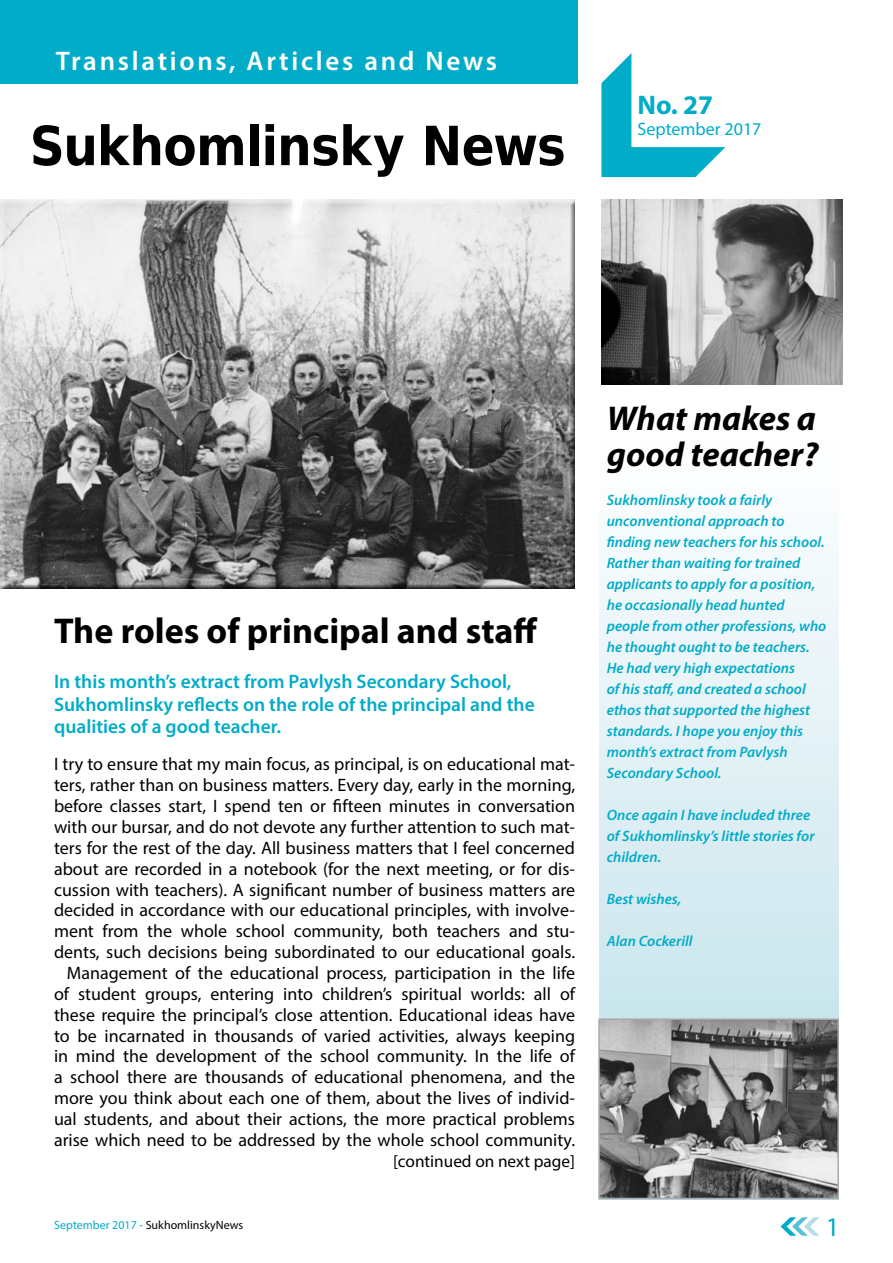
<style>
.page{position:relative;width:893px;height:1263px;background:#fff}
.page>*{position:absolute;margin:0;border:0;box-sizing:border-box;transform-origin:0 0}
._01_Headline{font:700 54px "DejaVu Sans Condensed";letter-spacing:-.015em;color:#000}
._02_Article_Title{font:700 36px "Myriad Pro";color:#000}
._02_Article_Title-2{font:italic 700 34.5px/36px "Myriad Pro";color:#000}
._01a_SubHeadline{font:600 27px "Myriad Pro";letter-spacing:.1em;color:#fff}
.t1{font:700 27px "Myriad Pro";color:#00acc8}
.t2{font:27px "Myriad Pro";color:#00acc8}
._05a_body_text_Intro{font:600 19.5px/22.5px "Myriad Pro";color:#00acc8}
.t3{font:18px/20.9px "Myriad Pro";color:#000;text-align:justify}
.t4{font:18px "Myriad Pro";color:#00acc8}
.t5{font:17.25px "Myriad Pro";color:#000}
._05a_body_text_Intro-2{font:italic 600 15px/21px "Myriad Pro";color:#00acc8}
.t6{font:12px "Myriad Pro";color:#000}
.s1{color:#00acc8}
</style>
<div class="page">
<svg style="left:780px;top:1217px;width:39px;height:19px"></svg>
<svg style="left:599px;top:549px;width:240px;height:469px;background:#dfeff4"></svg>
<div style="left:0;top:0;width:577px;height:83px;background:#00acc8"></div>
<img style="left:601px;top:199px;width:241px;height:185px">
<svg style="left:601px;top:53px;width:124px;height:124px"></svg>
<div style="left:1px;top:200px;width:573px;height:388px;background:#000;opacity:.75"></div>
<img style="left:601px;top:1021px;width:235px;height:175px">
<div style="left:598px;top:1018px;width:241px;height:181px;border:2px solid #a7a9ac"></div>
<p class="_01a_SubHeadline" style="left:56px;top:44px;width:443px">Translations, Articles and News</p>
<p class="_01_Headline" style="left:30px;top:102px;width:538px">Sukhomlinsky News</p>
<p class="t1" style="left:637px;top:87px;width:77px">No. 27</p>
<p class="t4" style="left:637px;top:118px;width:126px">September 2017</p>
<p class="_02_Article_Title" style="left:54px;top:607px;width:485px">The roles of principal and staff</p>
<p class="_05a_body_text_Intro" style="left:54px;top:670px;width:482px">In this month’s extract from Pavlysh Secondary School,<br>Sukhomlinsky reflects on the role of the principal and the qualities of a good teacher.</p>
<p class="t3" style="left:54px;top:754px;width:523px">I try to ensure that my main focus, as principal, is on educational mat&shy;ters, rather than on business matters. Every day, early in the morning, before classes start, I spend ten or fifteen minutes in conversation with our bursar, and do not devote any further attention to such mat&shy;ters for the rest of the day. All business matters that I feel concerned about are recorded in a notebook (for the next meeting, or for dis&shy;cussion with teachers). A significant number of business matters are decided in accordance with our educational principles, with involve&shy;ment from the whole school community, both teachers and stu&shy;dents, such decisions being subordinated to our educational goals.</p>
<p class="t3" style="left:54px;top:962px;width:523px;text-indent:13px">Management of the educational process, participation in the life of student groups, entering into children’s spiritual worlds: all of these require the principal’s close attention. Educational ideas have to be incarnated in thousands of varied activities, always keeping in mind the development of the school community. In the life of a school there are thousands of educational phenomena, and the more you think about each one of them, about the lives of individ&shy;ual students, and about their actions, the more practical problems arise which need to be addressed by the whole school community.</p>
<p class="t5" style="left:393px;top:1151px;width:184px">[continued on next page]</p>
<p class="_02_Article_Title-2" style="left:607px;top:399px;width:213px">What makes a good teacher?</p>
<p class="_05a_body_text_Intro-2" style="left:607px;top:489px;width:221px">Sukhomlinsky took a fairly unconventional approach to finding new teachers for his school.<br>Rather than waiting for trained applicants to apply for a position, he occasionally head hunted people from other professions, who he thought ought to be teachers.</p>
<p class="_05a_body_text_Intro-2" style="left:607px;top:657px;width:205px">He had very high expectations of his staff, and created a school ethos that supported the highest standards. I hope you enjoy this month’s extract from Pavlysh<br>Secondary School.</p>
<p class="_05a_body_text_Intro-2" style="left:607px;top:804px;width:209px">Once again I have included three of Sukhomlinsky’s little stories for children.</p>
<p class="_05a_body_text_Intro-2" style="left:607px;top:888px;width:76px">Best wishes,</p>
<p class="_05a_body_text_Intro-2" style="left:607px;top:930px;width:87px">Alan Cockerill</p>
<p class="t6" style="left:54px;top:1218px;width:190px"><span class="s1">September 2017 -</span> SukhomlinskyNews</p>
<p class="t2" style="left:826px;top:1210px;width:15px">1</p>
</div>
